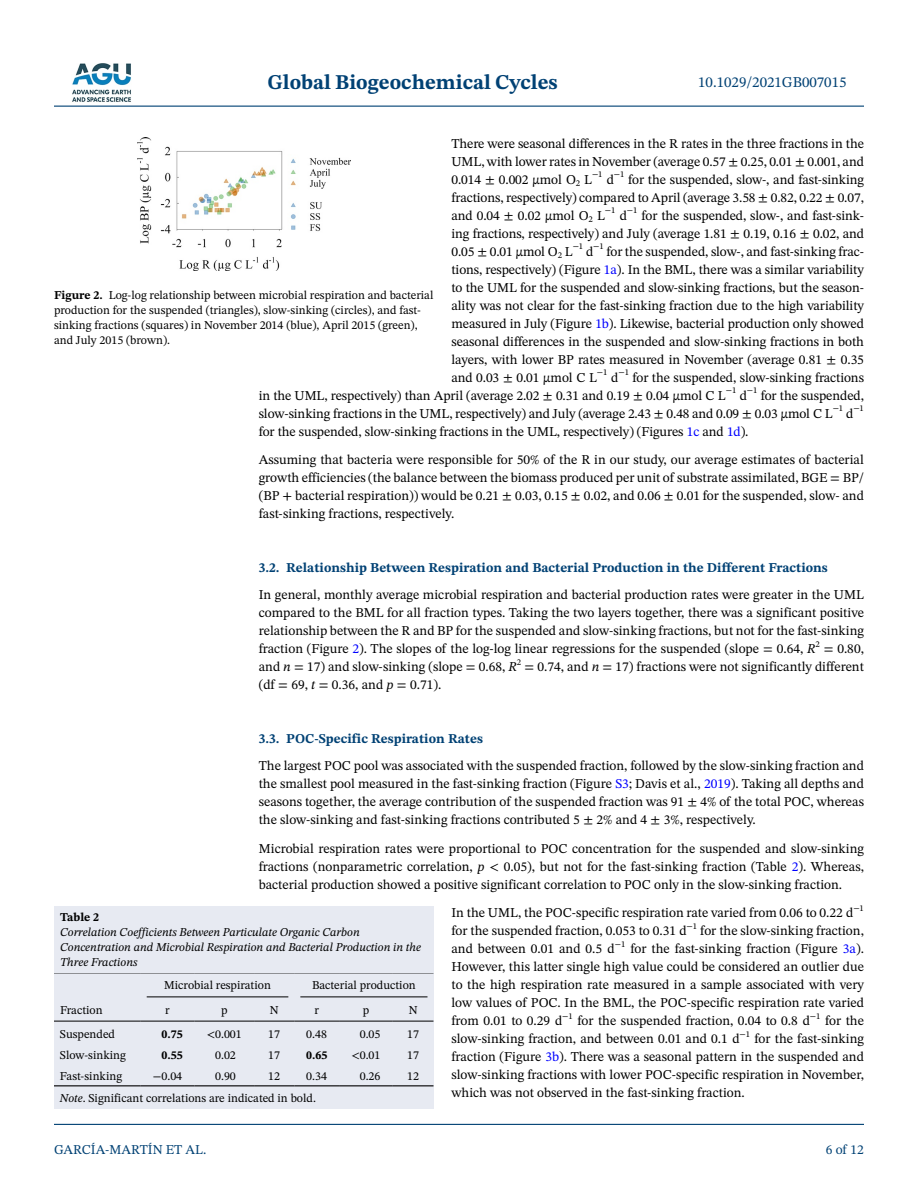
<style>
.page{position:relative;width:918px;height:1188px;background:#fff}
.page>*{position:absolute;margin:0;border:0;box-sizing:border-box;transform-origin:0 0}
.t1{font:700 21px "STIX Two Text";color:#004174}
.t2{font:15px "STIX Two Text";color:#004174}
.t3{font:13.5px/18px "STIX Two Text";letter-spacing:-.005em;color:#000;text-align:justify}
.t4{font:700 13.5px "STIX Two Text";color:#004174}
.t5{font:13.5px "STIX Two Text";color:#004174}
.t6{font:12px/15px "STIX Two Text";color:#000}
.t7{font:italic 12px/15px "STIX Two Text";color:#000}
.t8{font:700 12px "STIX Two Text";color:#000}
.t9{font:8.7px "STIX Two Text";color:#000}
.s1{color:#00f}
.s2{font-weight:700}
.s3{font-style:italic}
</style>
<div class="page">
<hr style="left:54px;top:106px;width:810px;height:1px;background:#004174">
<hr style="left:54px;top:1124px;width:810px;height:1px;background:#004174">
<img style="left:72px;top:63px;width:59px;height:39px">
<img style="left:137px;top:137px;width:213px;height:133px">
<div style="left:54px;top:972px;width:380px;height:137px;background:#e7eaf2"></div>
<hr style="left:54px;top:972px;width:87px;height:1px;background:#000">
<hr style="left:54px;top:1021px;width:87px;height:1px;background:#000">
<hr style="left:141px;top:972px;width:53px;height:1px;background:#000">
<hr style="left:194px;top:972px;width:60px;height:1px;background:#000">
<hr style="left:254px;top:972px;width:40px;height:1px;background:#000">
<hr style="left:294px;top:972px;width:45px;height:1px;background:#000">
<hr style="left:339px;top:972px;width:54px;height:1px;background:#000">
<hr style="left:393px;top:972px;width:41px;height:1px;background:#000">
<hr style="left:141px;top:1021px;width:53px;height:1px;background:#000">
<hr style="left:194px;top:1021px;width:60px;height:1px;background:#000">
<hr style="left:254px;top:1021px;width:40px;height:1px;background:#000">
<hr style="left:294px;top:1021px;width:45px;height:1px;background:#000">
<hr style="left:339px;top:1021px;width:54px;height:1px;background:#000">
<hr style="left:393px;top:1021px;width:41px;height:1px;background:#000">
<hr style="left:54px;top:1085px;width:87px;height:1px;background:#000">
<hr style="left:141px;top:1085px;width:53px;height:1px;background:#000">
<hr style="left:194px;top:1085px;width:60px;height:1px;background:#000">
<hr style="left:254px;top:1085px;width:40px;height:1px;background:#000">
<hr style="left:294px;top:1085px;width:45px;height:1px;background:#000">
<hr style="left:339px;top:1085px;width:54px;height:1px;background:#000">
<hr style="left:393px;top:1085px;width:41px;height:1px;background:#000">
<hr style="left:147px;top:997px;width:141px;height:1px;background:#000">
<hr style="left:300px;top:997px;width:128px;height:1px;background:#000">
<div style="left:54px;top:906px;width:380px;height:66px;background:#e7eaf2"></div>
<h1 class="t1" style="left:267px;top:67px;width:292px">Global Biogeochemical Cycles</h1>
<p class="t2" style="left:698px;top:72px;width:150px">10.1029/2021GB007015</p>
<p class="t3" style="left:452px;top:134px;width:414px">There were seasonal differences in the R rates in the three fractions in the</p>
<p class="t3" style="left:452px;top:152px;width:414px">UML, with lower rates in November (average 0.57 ± 0.25, 0.01 ± 0.001, and</p>
<p class="t3" style="left:452px;top:170px;width:414px">0.014 ± 0.002 μmol O<sub>2</sub> L<sup>−1</sup> d<sup>−1</sup> for the suspended, slow-, and fast-sinking</p>
<p class="t3" style="left:452px;top:188px;width:414px">fractions, respectively) compared to April (average 3.58 ± 0.82, 0.22 ± 0.07,</p>
<p class="t3" style="left:452px;top:206px;width:414px">and 0.04 ± 0.02 μmol O<sub>2</sub> L<sup>−1</sup> d<sup>−1</sup> for the suspended, slow-, and fast-sink-</p>
<p class="t3" style="left:451px;top:224px;width:414px">ing fractions, respectively) and July (average 1.81 ± 0.19, 0.16 ± 0.02, and</p>
<p class="t3" style="left:451px;top:242px;width:414px">0.05 ± 0.01 μmol O<sub>2</sub> L<sup>−1</sup> d<sup>−1</sup> for the suspended, slow-, and fast-sinking frac-</p>
<p class="t3" style="left:452px;top:260px;width:414px">tions, respectively) (Figure <span class="s1">1a</span>). In the BML, there was a similar variability</p>
<p class="t3" style="left:452px;top:278px;width:414px">to the UML for the suspended and slow-sinking fractions, but the season-</p>
<p class="t3" style="left:452px;top:296px;width:414px">ality was not clear for the fast-sinking fraction due to the high variability</p>
<p class="t3" style="left:452px;top:314px;width:414px">measured in July (Figure <span class="s1">1b</span>). Likewise, bacterial production only showed</p>
<p class="t3" style="left:452px;top:332px;width:414px">seasonal differences in the suspended and slow-sinking fractions in both</p>
<p class="t3" style="left:452px;top:350px;width:414px">layers, with lower BP rates measured in November (average 0.81 ± 0.35</p>
<p class="t3" style="left:452px;top:368px;width:414px">and 0.03 ± 0.01 μmol C L<sup>−1</sup> d<sup>−1</sup> for the suspended, slow-sinking fractions</p>
<p class="t3" style="left:259px;top:386px;width:607px">in the UML, respectively) than April (average 2.02 ± 0.31 and 0.19 ± 0.04 μmol C L<sup>−1</sup> d<sup>−1</sup> for the suspended,</p>
<p class="t3" style="left:259px;top:404px;width:607px">slow-sinking fractions in the UML, respectively) and July (average 2.43 ± 0.48 and 0.09 ± 0.03 μmol C L<sup>−1</sup> d<sup>−1</sup></p>
<p class="t3" style="left:259px;top:422px;width:491px">for the suspended, slow-sinking fractions in the UML, respectively) (Figures <span class="s1">1c</span> and <span class="s1">1d</span>).</p>
<p class="t3" style="left:259px;top:450px;width:607px">Assuming that bacteria were responsible for 50% of the R in our study, our average estimates of bacterial growth efficiencies (the balance between the biomass produced per unit of substrate assimilated, BGE = BP/ (BP + bacterial respiration)) would be 0.21 ± 0.03, 0.15 ± 0.02, and 0.06 ± 0.01 for the suspended, slow- and fast-sinking fractions, respectively.</p>
<p class="t6" style="left:54px;top:288px;width:381px"><span class="s2">Figure 2.</span> Log-log relationship between microbial respiration and bacterial production for the suspended (triangles), slow-sinking (circles), and fast&shy;sinking fractions (squares) in November 2014 (blue), April 2015 (green), and July 2015 (brown).</p>
<p class="t4" style="left:259px;top:558px;width:571px">3.2. Relationship Between Respiration and Bacterial Production in the Different Fractions</p>
<p class="t3" style="left:259px;top:585px;width:607px">In general, monthly average microbial respiration and bacterial production rates were greater in the UML compared to the BML for all fraction types. Taking the two layers together, there was a significant positive relationship between the R and BP for the suspended and slow-sinking fractions, but not for the fast-sinking fraction (Figure <span class="s1">2</span>). The slopes of the log-log linear regressions for the suspended (slope = 0.64, <span class="s3">R</span><sup>2</sup> = 0.80, and <span class="s3">n</span> = 17) and slow-sinking (slope = 0.68, <span class="s3">R</span><sup>2</sup> = 0.74, and <span class="s3">n</span> = 17) fractions were not significantly different (df = 69, <span class="s3">t</span> = 0.36, and <span class="s3">p</span> = 0.71).</p>
<p class="t4" style="left:259px;top:729px;width:226px">3.3. POC-Specific Respiration Rates</p>
<p class="t3" style="left:259px;top:756px;width:607px">The largest POC pool was associated with the suspended fraction, followed by the slow-sinking fraction and the smallest pool measured in the fast-sinking fraction (Figure <span class="s1">S3</span>; Davis et al., <span class="s1">2019</span>). Taking all depths and seasons together, the average contribution of the suspended fraction was 91 ± 4% of the total POC, whereas the slow-sinking and fast-sinking fractions contributed 5 ± 2% and 4 ± 3%, respectively.</p>
<p class="t3" style="left:259px;top:839px;width:607px">Microbial respiration rates were proportional to POC concentration for the suspended and slow-sinking fractions (nonparametric correlation, <span class="s3">p</span> &lt; 0.05), but not for the fast-sinking fraction (Table <span class="s1">2</span>). Whereas, bacterial production showed a positive significant correlation to POC only in the slow-sinking fraction.</p>
<p class="t3" style="left:451px;top:903px;width:414px">In the UML, the POC-specific respiration rate varied from 0.06 to 0.22 d<sup>−1 </sup>for the suspended fraction, 0.053 to 0.31 d<sup>−1</sup> for the slow-sinking fraction, and between 0.01 and 0.5 d<sup>−1</sup> for the fast-sinking fraction (Figure <span class="s1">3a</span>).<br>However, this latter single high value could be considered an outlier due to the high respiration rate measured in a sample associated with very low values of POC. In the BML, the POC-specific respiration rate varied from 0.01 to 0.29 d<sup>−1</sup> for the suspended fraction, 0.04 to 0.8 d</p>
<p class="t8" style="left:60px;top:909px;width:41px">Table 2</p>
<p class="t7" style="left:60px;top:925px;width:363px">Correlation Coefficients Between Particulate Organic Carbon<br>Concentration and Microbial Respiration and Bacterial Production in the<br>Three Fractions</p>
<p class="t6" style="left:164px;top:978px;width:108px">Microbial respiration</p>
<p class="t6" style="left:312px;top:978px;width:105px">Bacterial production</p>
<p class="t6" style="left:165px;top:1002px;width:6px">r</p>
<p class="t6" style="left:221px;top:1002px;width:8px">p</p>
<p class="t6" style="left:270px;top:1002px;width:10px">N</p>
<p class="t6" style="left:314px;top:1002px;width:6px">r</p>
<p class="t6" style="left:363px;top:1002px;width:8px">p</p>
<p class="t6" style="left:409px;top:1002px;width:10px">N</p>
<p class="t6" style="left:60px;top:1002px;width:44px">Fraction</p>
<p class="t9" style="left:810px;top:1010px;width:12px">−1</p>
<p class="t3" style="left:452px;top:1011px;width:414px;text-indent:374px">for the slow-sinking fraction, and between 0.01 and 0.1 d<sup>−1</sup> for the fast-sinking fraction (Figure <span class="s1">3b</span>). There was a seasonal pattern in the suspended and slow-sinking fractions with lower POC-specific respiration in November, which was not observed in the fast-sinking fraction.</p>
<p class="t6" style="left:60px;top:1026px;width:57px">Suspended</p>
<p class="t8" style="left:162px;top:1025px;width:23px">0.75</p>
<p class="t6" style="left:207px;top:1026px;width:37px">&lt;0.001</p>
<p class="t6" style="left:268px;top:1026px;width:13px">17</p>
<p class="t6" style="left:306px;top:1026px;width:22px">0.48</p>
<p class="t6" style="left:360px;top:1026px;width:22px">0.05</p>
<p class="t6" style="left:407px;top:1026px;width:13px">17</p>
<p class="t6" style="left:60px;top:1047px;width:68px">Slow-sinking</p>
<p class="t8" style="left:162px;top:1046px;width:23px">0.55</p>
<p class="t6" style="left:215px;top:1047px;width:22px">0.02</p>
<p class="t6" style="left:268px;top:1047px;width:13px">17</p>
<p class="t8" style="left:306px;top:1046px;width:23px">0.65</p>
<p class="t6" style="left:351px;top:1047px;width:31px">&lt;0.01</p>
<p class="t6" style="left:407px;top:1047px;width:13px">17</p>
<p class="t6" style="left:60px;top:1068px;width:64px">Fast-sinking</p>
<p class="t6" style="left:153px;top:1068px;width:31px">−0.04</p>
<p class="t6" style="left:215px;top:1068px;width:22px">0.90</p>
<p class="t6" style="left:268px;top:1068px;width:13px">12</p>
<p class="t6" style="left:306px;top:1068px;width:22px">0.34</p>
<p class="t6" style="left:360px;top:1068px;width:22px">0.26</p>
<p class="t6" style="left:407px;top:1068px;width:13px">12</p>
<p class="t6" style="left:60px;top:1091px;width:257px"><span class="s3">Note</span>. Significant correlations are indicated in bold.</p>
<p class="t5" style="left:54px;top:1140px;width:154px">GARCÍA-MARTÍN ET AL.</p>
<p class="t5" style="left:826px;top:1140px;width:40px">6 of 12</p>
</div>
